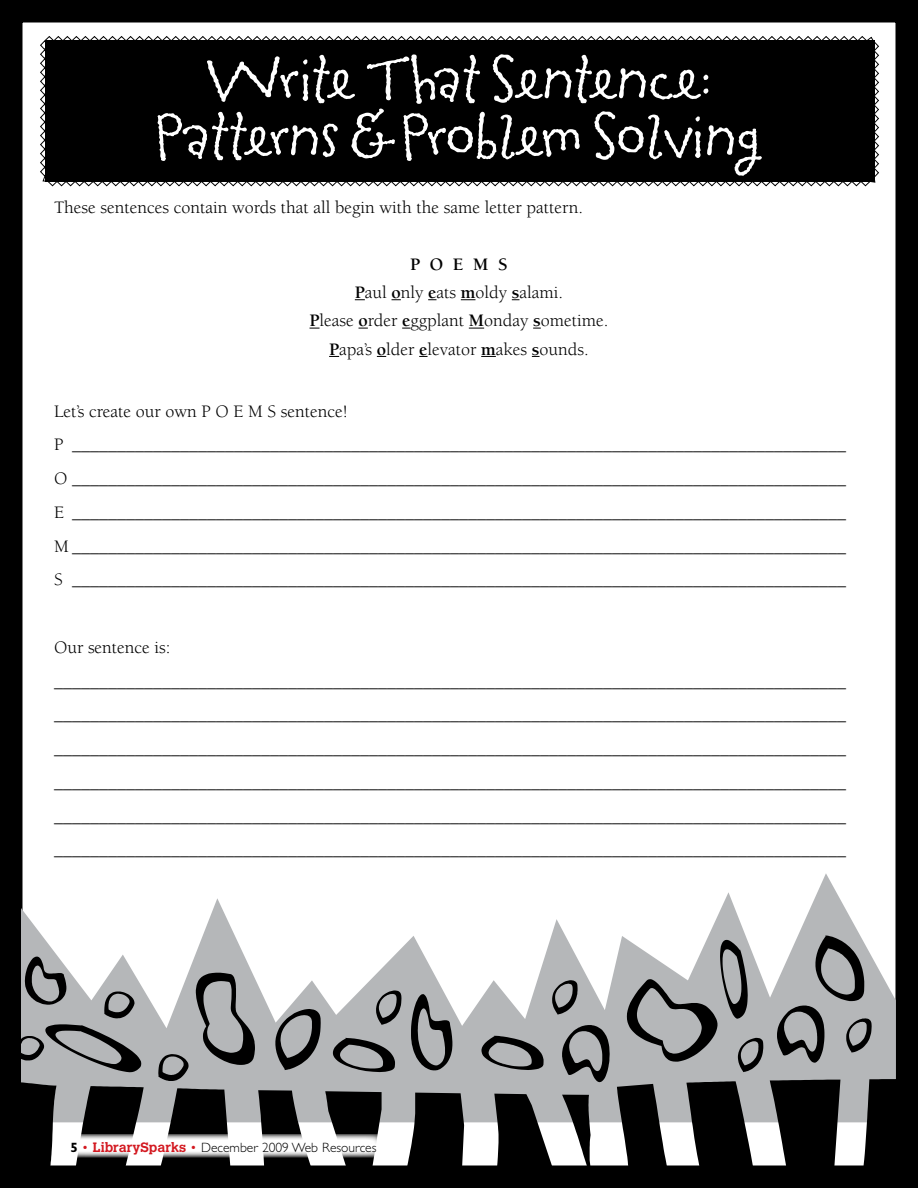
<style>
.page{position:relative;width:918px;height:1188px;background:#fff}
.page>*{position:absolute;margin:0;border:0;box-sizing:border-box;transform-origin:0 0}
.t1{font:55.5px/57px "Tapioca ITC";letter-spacing:-.01em;color:#fff;text-align:center}
.t2{font:18px/33.8px "Berkeley";color:#000}
.t3{font:300 13.5px "Gill Sans";color:#000}
.s1{font-weight:700}
.s2{color:#d31820}
.s3{font-family:"Calvert";font-weight:700;color:#d31820}
</style>
<div class="page">
<div style="left:0;top:0;width:918px;height:1188px;border:22px solid #000"></div>
<div style="left:40px;top:36px;width:839px;height:151px;background:#000"></div>
<svg style="left:461px;top:299px;width:15px;height:1px"></svg>
<svg style="left:469px;top:328px;width:15px;height:1px"></svg>
<svg style="left:481px;top:356px;width:15px;height:1px"></svg>
<svg style="left:22px;top:873px;width:874px;height:249px"></svg>
<svg style="left:562px;top:1095px;width:29px;height:74px"></svg>
<svg style="left:494px;top:1094px;width:59px;height:75px;background:#393939"></svg>
<svg style="left:406px;top:1093px;width:58px;height:77px;background:#1c1c1c"></svg>
<svg style="left:325px;top:1091px;width:57px;height:77px;background:#292929"></svg>
<svg style="left:258px;top:1090px;width:54px;height:81px;background:#393a3a"></svg>
<svg style="left:160px;top:1088px;width:71px;height:83px;background:#29292a"></svg>
<svg style="left:22px;top:1082px;width:34px;height:90px;background:#161717"></svg>
<svg style="left:863px;top:1079px;width:37px;height:90px;background:#141414"></svg>
<svg style="left:770px;top:1080px;width:70px;height:91px;background:#222"></svg>
<svg style="left:686px;top:1081px;width:67px;height:89px;background:#2e2f2f"></svg>
<svg style="left:617px;top:1084px;width:50px;height:86px;background:#363636"></svg>
<svg style="left:376px;top:990px;width:25px;height:35px"></svg>
<svg style="left:158px;top:1054px;width:31px;height:27px"></svg>
<svg style="left:104px;top:992px;width:31px;height:26px"></svg>
<svg style="left:275px;top:1009px;width:46px;height:61px;background:#747576"></svg>
<svg style="left:481px;top:1036px;width:63px;height:34px;background:#717274"></svg>
<svg style="left:333px;top:1038px;width:62px;height:34px;background:#707172"></svg>
<svg style="left:22px;top:1024px;width:119px;height:48px;background:#87898a"></svg>
<svg style="left:552px;top:980px;width:26px;height:34px"></svg>
<svg style="left:562px;top:1025px;width:48px;height:57px;background:#6e6f71"></svg>
<svg style="left:777px;top:935px;width:95px;height:128px;background:#929395"></svg>
<svg style="left:411px;top:994px;width:41px;height:76px;background:#747576"></svg>
<svg style="left:25px;top:957px;width:41px;height:48px;background:#747677"></svg>
<svg style="left:627px;top:940px;width:136px;height:132px;background:#9d9ea0"></svg>
<svg style="left:196px;top:973px;width:59px;height:92px;background:#7e7f81"></svg>
<svg style="left:160px;top:1134px;width:222px;height:23px"></svg>
<svg style="left:71px;top:1086px;width:73px;height:84px"></svg>
<h1 class="t1" style="left:156px;top:52px;width:608px">Write That Sentence:<br>Patterns &amp; Problem Solving</h1>
<p class="t2" style="left:54px;top:191px;width:531px">These sentences contain words that all begin with the same letter pattern.</p>
<p class="t2" style="left:310px;top:250px;width:300px;line-height:28.3px;text-align:center"><span class="s1">P O E M S<br>P</span>aul <span class="s1">o</span>nly <span class="s1">e</span>ats <span class="s1">m</span>oldy <span class="s1">s</span>alami.<br><span class="s1">P</span>lease <span class="s1">o</span>rder <span class="s1">e</span>ggplant <span class="s1">M</span>onday <span class="s1">s</span>ometime.<br><span class="s1">P</span>apa’s <span class="s1">o</span>lder <span class="s1">e</span>levator <span class="s1">m</span>akes <span class="s1">s</span>ounds.</p>
<p class="t2" style="left:54px;top:395px;width:793px">Let’s create our own P O E M S sentence!<br>P ______________________________________________________________________________________ O ______________________________________________________________________________________ E ______________________________________________________________________________________ M ______________________________________________________________________________________ S ______________________________________________________________________________________</p>
<p class="t2" style="left:54px;top:631px;width:793px">Our sentence is: ________________________________________________________________________________________ ________________________________________________________________________________________ ________________________________________________________________________________________ ________________________________________________________________________________________ ________________________________________________________________________________________ ________________________________________________________________________________________</p>
<p class="t3" style="left:82px;top:1140px;width:296px"><span class="s2">•</span> <span class="s3">LibrarySparks</span> <span class="s2">•</span> December 2009 Web Resources</p>
</div>
